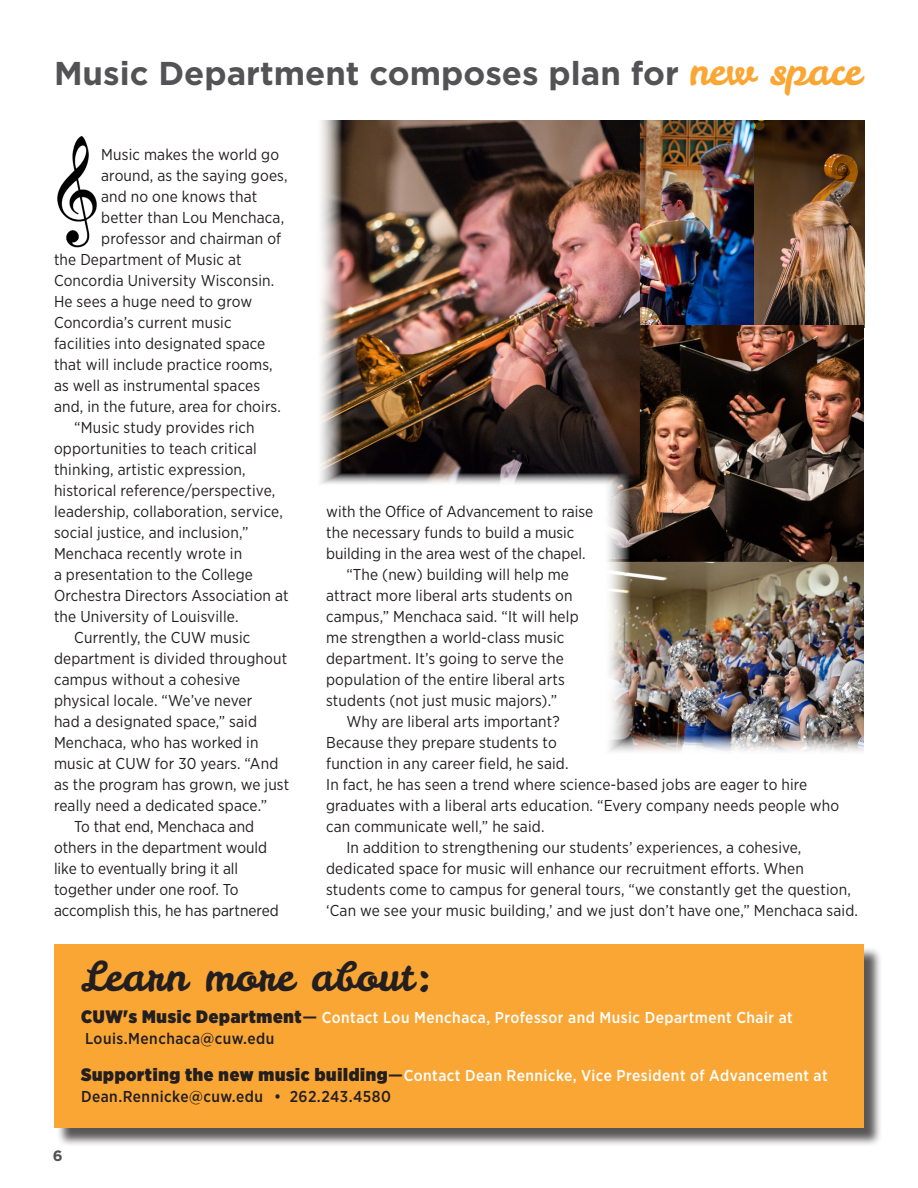
<style>
.page{position:relative;width:918px;height:1188px;background:#fff}
.page>*{position:absolute;margin:0;border:0;box-sizing:border-box;transform-origin:0 0}
.Body_Text_2-col{font:40.5px "Leckerli One";letter-spacing:.01em;color:#231f20}
.Tiny_Header{font:700 33px "Gotham";color:#535355}
.Body_Text_2-col-2{font:15.75px/21px "Gotham Narrow";letter-spacing:.01em;color:#231f20}
.Body_Text_2-col-3{font:500 15.75px "Gotham Narrow";letter-spacing:.03em;color:#fff}
.Body_Text_2-col-4{font:500 15.75px "Gotham Narrow";letter-spacing:.03em;color:#231f20}
.t1{font:700 15px "Gotham";color:#535355}
.s1{font-family:"Leckerli One";font-weight:400;font-size:39px;color:#faa634}
.s2{font-weight:900;font-size:18px;color:#231f20}
.s3{font-size:18px;color:#231f20}
</style>
<div class="page">
<div style="left:56px;top:947px;width:827px;height:200px;background:#231f20;opacity:.75"></div>
<div style="left:54px;top:944px;width:810px;height:184px;background:#faa634"></div>
<img style="left:639px;top:120px;width:225px;height:205px">
<img style="left:608px;top:561px;width:256px;height:191px">
<img style="left:607px;top:325px;width:257px;height:236px">
<img style="left:320px;top:120px;width:319px;height:366px">
<img style="left:57px;top:136px;width:40px;height:112px">
<p class="Tiny_Header" style="left:54px;top:51px;width:809px">Music Department composes plan for <span class="s1">new space</span></p>
<p class="Body_Text_2-col-2" style="left:101px;top:144px;width:188px">Music makes the world go around, as the saying goes, and no one knows that better than Lou Menchaca, professor and chairman of</p>
<p class="Body_Text_2-col-2" style="left:54px;top:249px;width:229px">the Department of Music at<br>Concordia University Wisconsin.<br>He sees a huge need to grow<br>Concordia’s current music facilities into designated space that will include practice rooms, as well as instrumental spaces and, in the future, area for choirs.</p>
<p class="Body_Text_2-col-2" style="left:54px;top:417px;width:236px;text-indent:20px">“Music study provides rich opportunities to teach critical thinking, artistic expression, historical reference/perspective, leadership, collaboration, service, social justice, and inclusion,”<br>Menchaca recently wrote in<br>a presentation to the College<br>Orchestra Directors Association at the University of Louisville.</p>
<p class="Body_Text_2-col-2" style="left:54px;top:627px;width:237px;text-indent:20px">Currently, the CUW music department is divided throughout campus without a cohesive physical locale. “We’ve never<br>had a designated space,” said<br>Menchaca, who has worked in music at CUW for 30 years. “And as the program has grown, we just really need a dedicated space.”</p>
<p class="Body_Text_2-col-2" style="left:54px;top:816px;width:226px;text-indent:20px">To that end, Menchaca and others in the department would like to eventually bring it all together under one roof. To accomplish this, he has partnered</p>
<p class="Body_Text_2-col-2" style="left:326px;top:501px;width:269px">with the Office of Advancement to raise the necessary funds to build a music building in the area west of the chapel.</p>
<p class="Body_Text_2-col-2" style="left:326px;top:564px;width:254px;text-indent:20px">“The (new) building will help me attract more liberal arts students on campus,” Menchaca said. “It will help me strengthen a world-class music department. It’s going to serve the population of the entire liberal arts students (not just music majors).”</p>
<p class="Body_Text_2-col-2" style="left:326px;top:711px;width:515px;text-indent:20px">Why are liberal arts important?<br>Because they prepare students to<br>function in any career field, he said.<br>In fact, he has seen a trend where science-based jobs are eager to hire graduates with a liberal arts education. “Every company needs people who can communicate well,” he said.</p>
<p class="Body_Text_2-col-2" style="left:326px;top:837px;width:533px;text-indent:20px">In addition to strengthening our students’ experiences, a cohesive, dedicated space for music will enhance our recruitment efforts. When students come to campus for general tours, “we constantly get the question, ‘Can we see your music building,’ and we just don’t have one,” Menchaca said.</p>
<p class="t1" style="left:53px;top:1145px;width:11px">6</p>
<p class="Body_Text_2-col" style="left:81px;top:950px;width:354px">Learn more about:</p>
<p class="Body_Text_2-col-3" style="left:81px;top:1007px;width:713px"><span class="s2">CUW's Music Department</span><span class="s3">—</span> Contact Lou Menchaca, Professor and Music Department Chair at</p>
<p class="Body_Text_2-col-4" style="left:85px;top:1028px;width:191px">Louis.Menchaca@cuw.edu</p>
<p class="Body_Text_2-col-3" style="left:81px;top:1066px;width:748px"><span class="s2">Supporting the new music building</span><span class="s3">—</span>Contact Dean Rennicke, Vice President of Advancement at</p>
<p class="Body_Text_2-col-4" style="left:81px;top:1087px;width:311px">Dean.Rennicke@cuw.edu • 262.243.4580</p>
</div>
